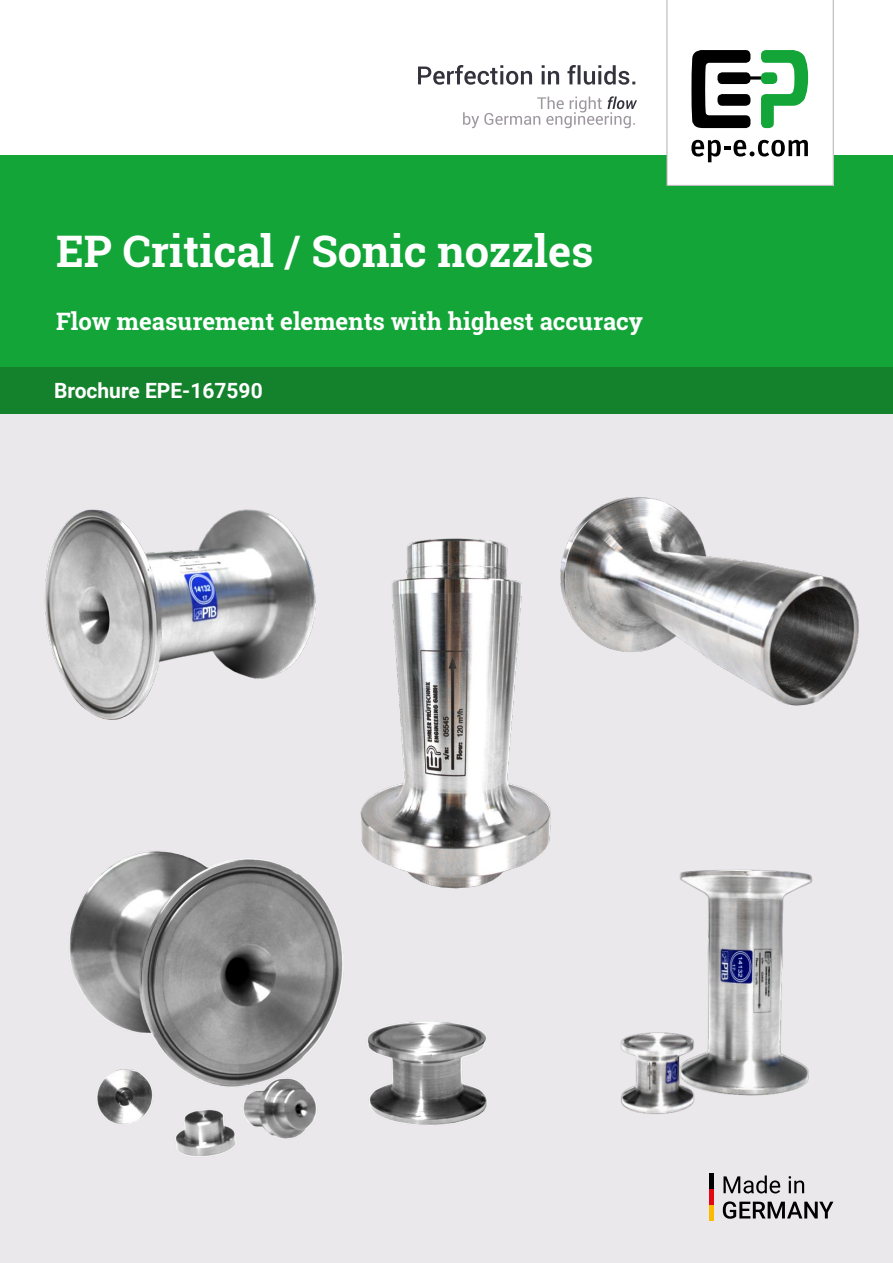
<style>
.page{position:relative;width:893px;height:1263px;background:#fff}
.page>*{position:absolute;margin:0;border:0;box-sizing:border-box;transform-origin:0 0}
.t1{font:700 43.5px "Roboto Slab";color:#fff}
.t2{font:700 24px "Roboto Slab";color:#fff}
.t3{font:700 21px "Roboto";color:#fff}
</style>
<div class="page">
<div style="left:0;top:155px;width:893px;height:212px;background:#13a538"></div>
<svg style="left:667px;top:0;width:166px;height:186px"></svg>
<svg style="left:418px;top:65px;width:217px;height:20px"></svg>
<svg style="left:463px;top:96px;width:174px;height:32px"></svg>
<div style="left:0;top:410px;width:893px;height:853px;background:#eae8eb"></div>
<div style="left:0;top:367px;width:893px;height:47px;background:#14822c"></div>
<div style="left:709px;top:1173px;width:5px;height:16px;background:#000"></div>
<div style="left:709px;top:1189px;width:5px;height:16px;background:#e30613"></div>
<div style="left:709px;top:1205px;width:5px;height:15px;background:#fbba00"></div>
<svg style="left:723px;top:1175px;width:81px;height:18px"></svg>
<svg style="left:723px;top:1201px;width:110px;height:18px"></svg>
<img style="left:44px;top:509px;width:272px;height:211px">
<img style="left:620px;top:869px;width:193px;height:245px">
<img style="left:70px;top:851px;width:417px;height:305px">
<img style="left:342px;top:538px;width:209px;height:362px">
<img style="left:542px;top:497px;width:317px;height:215px">
<h1 class="t1" style="left:56px;top:221px;width:539px">EP Critical / Sonic nozzles</h1>
<p class="t2" style="left:56px;top:305px;width:588px">Flow measurement elements with highest accuracy</p>
<p class="t3" style="left:54px;top:376px;width:210px">Brochure EPE-167590</p>
</div>
